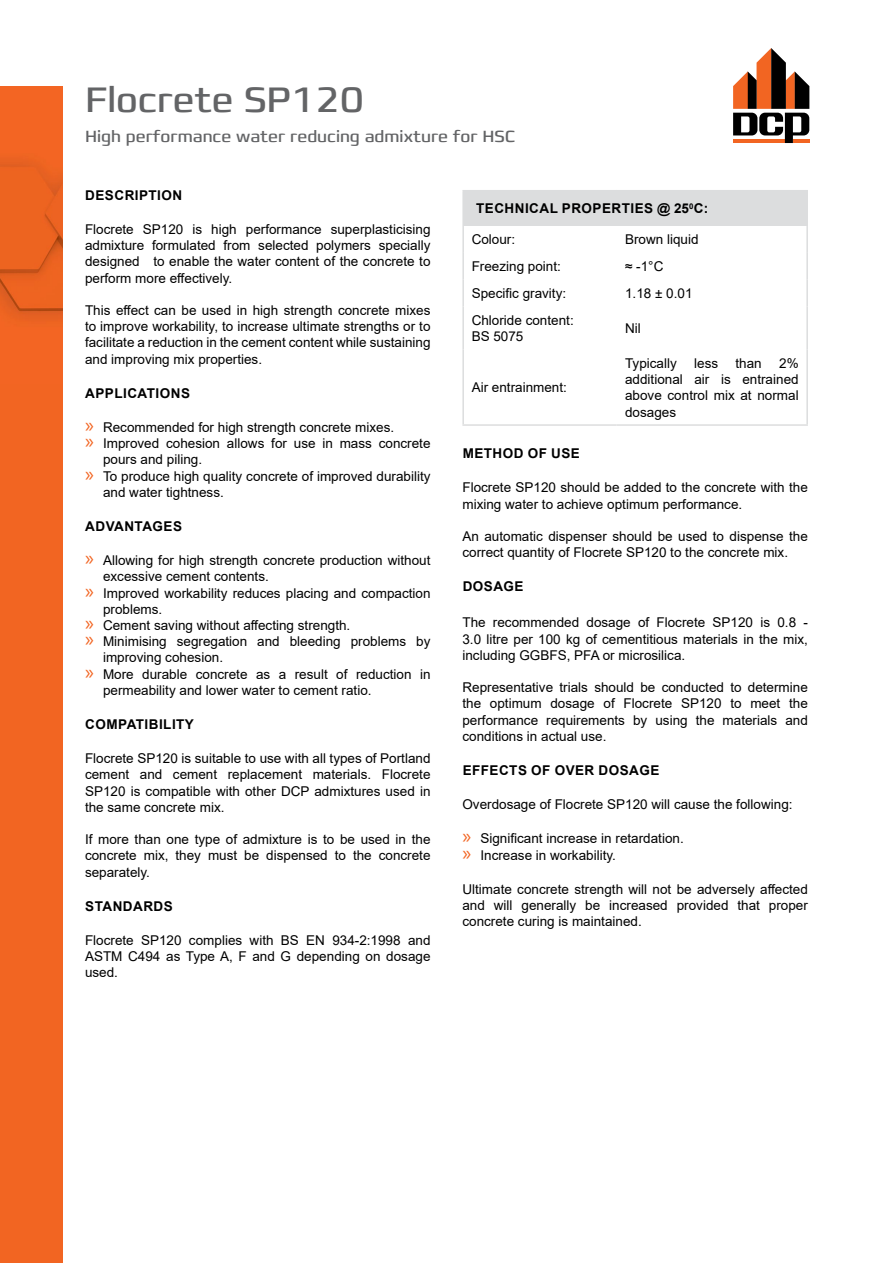
<style>
.page{position:relative;width:893px;height:1263px;background:#fff}
.page>*{position:absolute;margin:0;border:0;box-sizing:border-box;transform-origin:0 0}
.t1{font:36px "Francker CYR";color:#636466}
.t2{font:16.5px "Francker CYR";color:#636466}
.t3{font:13.5px/16.2px "Arial";color:#000;text-align:justify}
.t4{font:700 13.5px "Arial";letter-spacing:.035em;color:#000}
.s1{font-family:"Myriad Pro";font-size:21px;color:#f26522}
</style>
<div class="page">
<div style="left:463px;top:191px;width:344px;height:35px;background:#dcddde"></div>
<hr style="left:462px;top:190px;width:155px;height:1px;background:#dcddde">
<hr style="left:462px;top:191px;width:2px;height:35px;background:#dcddde">
<hr style="left:617px;top:190px;width:191px;height:1px;background:#dcddde">
<hr style="left:806px;top:191px;width:2px;height:35px;background:#dcddde">
<hr style="left:462px;top:226px;width:2px;height:27px;background:#dcddde">
<hr style="left:806px;top:226px;width:2px;height:27px;background:#dcddde">
<hr style="left:462px;top:253px;width:2px;height:27px;background:#dcddde">
<hr style="left:806px;top:253px;width:2px;height:27px;background:#dcddde">
<hr style="left:462px;top:280px;width:2px;height:27px;background:#dcddde">
<hr style="left:806px;top:280px;width:2px;height:27px;background:#dcddde">
<hr style="left:462px;top:307px;width:2px;height:43px;background:#dcddde">
<hr style="left:806px;top:307px;width:2px;height:43px;background:#dcddde">
<hr style="left:462px;top:350px;width:2px;height:74px;background:#dcddde">
<hr style="left:806px;top:350px;width:2px;height:74px;background:#dcddde">
<hr style="left:462px;top:424px;width:155px;height:2px;background:#dcddde">
<hr style="left:617px;top:424px;width:191px;height:2px;background:#dcddde">
<svg style="left:733px;top:48px;width:76px;height:95px"></svg>
<div style="left:0;top:86px;width:63px;height:1177px;background:#f26522"></div>
<img style="left:0;top:161px;width:63px;height:158px">
<h1 class="t1" style="left:85px;top:77px;width:281px">Flocrete SP120</h1>
<p class="t2" style="left:85px;top:126px;width:432px">High performance water reducing admixture for HSC</p>
<p class="t4" style="left:85px;top:185px;width:98px">DESCRIPTION</p>
<p class="t3" style="left:85px;top:221px;width:347px">Flocrete SP120 is high performance superplasticising admixture formulated from selected polymers specially designed to enable the water content of the concrete to perform more effectively.</p>
<p class="t3" style="left:85px;top:302px;width:347px">This effect can be used in high strength concrete mixes to improve workability, to increase ultimate strengths or to facilitate a reduction in the cement content while sustaining and improving mix properties.</p>
<p class="t4" style="left:85px;top:383px;width:106px">APPLICATIONS</p>
<p class="t3" style="left:85px;top:419px;width:311px"><span class="s1">»</span> Recommended for high strength concrete mixes.</p>
<p class="t3" style="left:85px;top:435px;width:347px"><span class="s1">»</span> Improved cohesion allows for use in mass concrete</p>
<p class="t3" style="left:103px;top:451px;width:101px">pours and piling.</p>
<p class="t3" style="left:85px;top:468px;width:347px"><span class="s1">»</span> To produce high quality concrete of improved durability</p>
<p class="t3" style="left:103px;top:484px;width:122px">and water tightness.</p>
<p class="t4" style="left:85px;top:517px;width:98px">ADVANTAGES</p>
<p class="t3" style="left:85px;top:552px;width:347px"><span class="s1">»</span> Allowing for high strength concrete production without</p>
<p class="t3" style="left:103px;top:568px;width:167px">excessive cement contents.</p>
<p class="t3" style="left:85px;top:585px;width:347px"><span class="s1">»</span> Improved workability reduces placing and compaction</p>
<p class="t3" style="left:103px;top:601px;width:61px">problems.</p>
<p class="t3" style="left:85px;top:617px;width:267px"><span class="s1">»</span> Cement saving without affecting strength.</p>
<p class="t3" style="left:85px;top:633px;width:347px"><span class="s1">»</span> Minimising segregation and bleeding problems by</p>
<p class="t3" style="left:103px;top:649px;width:122px">improving cohesion.</p>
<p class="t3" style="left:85px;top:666px;width:347px"><span class="s1">»</span> More durable concrete as a result of reduction in</p>
<p class="t3" style="left:103px;top:682px;width:270px">permeability and lower water to cement ratio.</p>
<p class="t4" style="left:85px;top:715px;width:110px">COMPATIBILITY</p>
<p class="t3" style="left:85px;top:750px;width:347px">Flocrete SP120 is suitable to use with all types of Portland cement and cement replacement materials. Flocrete SP120 is compatible with other DCP admixtures used in the same concrete mix.</p>
<p class="t3" style="left:85px;top:831px;width:347px">If more than one type of admixture is to be used in the concrete mix, they must be dispensed to the concrete separately.</p>
<p class="t4" style="left:85px;top:896px;width:89px">STANDARDS</p>
<p class="t3" style="left:85px;top:932px;width:347px">Flocrete SP120 complies with BS EN 934-2:1998 and ASTM C494 as Type A, F and G depending on dosage used.</p>
<p class="t4" style="left:476px;top:199px;width:234px">TECHNICAL PROPERTIES @ 25<sup>0</sup>C:</p>
<p class="t3" style="left:472px;top:231px;width:45px">Colour:</p>
<p class="t3" style="left:625px;top:231px;width:75px">Brown liquid</p>
<p class="t3" style="left:472px;top:258px;width:91px">Freezing point:</p>
<p class="t3" style="left:625px;top:258px;width:40px">≈ -1°C</p>
<p class="t3" style="left:472px;top:285px;width:96px">Specific gravity:</p>
<p class="t3" style="left:625px;top:285px;width:69px">1.18 ± 0.01</p>
<p class="t3" style="left:472px;top:312px;width:104px">Chloride content:<br>BS 5075</p>
<p class="t3" style="left:625px;top:320px;width:17px">Nil</p>
<p class="t3" style="left:472px;top:379px;width:97px">Air entrainment:</p>
<p class="t3" style="left:625px;top:355px;width:175px;text-indent:154px">2% additional air is entrained above control mix at normal dosages</p>
<p class="t3" style="left:625px;top:355px;width:53px">Typically</p>
<p class="t3" style="left:694px;top:355px;width:26px">less</p>
<p class="t3" style="left:735px;top:355px;width:28px">than</p>
<p class="t4" style="left:463px;top:444px;width:119px">METHOD OF USE</p>
<p class="t3" style="left:462px;top:479px;width:347px">Flocrete SP120 should be added to the concrete with the mixing water to achieve optimum performance.</p>
<p class="t3" style="left:462px;top:528px;width:347px">An automatic dispenser should be used to dispense the correct quantity of Flocrete SP120 to the concrete mix.</p>
<p class="t4" style="left:463px;top:577px;width:62px">DOSAGE</p>
<p class="t3" style="left:462px;top:614px;width:347px">The recommended dosage of Flocrete SP120 is 0.8 - 3.0 litre per 100 kg of cementitious materials in the mix, including GGBFS, PFA or microsilica.</p>
<p class="t3" style="left:462px;top:679px;width:347px">Representative trials should be conducted to determine the optimum dosage of Flocrete SP120 to meet the performance requirements by using the materials and conditions in actual use.</p>
<p class="t4" style="left:463px;top:761px;width:198px">EFFECTS OF OVER DOSAGE</p>
<p class="t3" style="left:462px;top:796px;width:332px">Overdosage of Flocrete SP120 will cause the following:</p>
<p class="t3" style="left:462px;top:830px;width:223px"><span class="s1">»</span> Significant increase in retardation. <span class="s1">»</span> Increase in workability.</p>
<p class="t3" style="left:462px;top:881px;width:347px">Ultimate concrete strength will not be adversely affected and will generally be increased provided that proper concrete curing is maintained.</p>
</div>
